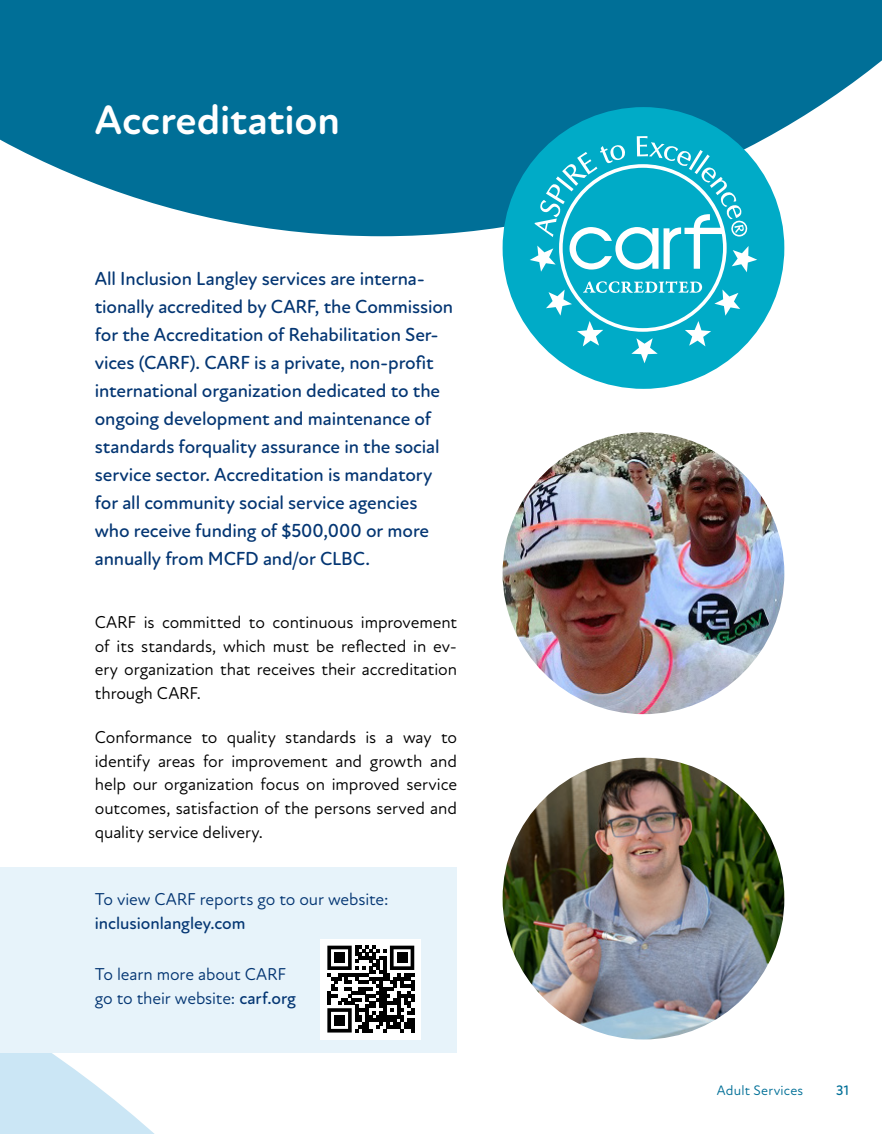
<style>
.page{position:relative;width:882px;height:1134px;background:#fff}
.page>*{position:absolute;margin:0;border:0;box-sizing:border-box;transform-origin:0 0}
.t1{font:700 42px "New Atten Round";letter-spacing:-.005em;color:#fff}
.t2{font:500 19.25px/28px "New Atten Round";letter-spacing:-.01em;color:#043673}
.t3{font:17.5px/23.6px "New Atten Round";letter-spacing:-.005em;color:#000;text-align:justify}
.t4{font:17.5px/23.6px "New Atten Round";letter-spacing:-.005em;color:#043673}
.t5{font:500 17.5px "New Atten Round";letter-spacing:-.005em;color:#043673}
.t6{font:14px "New Atten Round";letter-spacing:.015em;color:#006f97}
.t7{font:500 14px "New Atten Round";color:#006f97}
.s1{font-weight:500}
</style>
<div class="page">
<svg style="left:0;top:866px;width:509px;height:268px"></svg>
<svg style="left:0;top:0;width:882px;height:236px;background:#2684a6"></svg>
<div style="left:503px;top:107px;width:281px;height:282px;background:#00abc7;border-radius:50%"></div>
<svg style="left:530px;top:136px;width:227px;height:227px"></svg>
<div style="left:0;top:867px;width:457px;height:186px;background:#e7f3fa"></div>
<div style="left:320px;top:939px;width:101px;height:101px;background:#fff"></div>
<svg style="left:327px;top:946px;width:87px;height:87px"></svg>
<div style="left:334px;top:953px;width:11px;height:10px;background:#000"></div>
<div style="left:397px;top:953px;width:10px;height:10px;background:#000"></div>
<div style="left:334px;top:1015px;width:11px;height:11px;background:#000"></div>
<img style="left:503px;top:758px;width:281px;height:282px;border-radius:141px">
<img style="left:503px;top:432px;width:281px;height:282px;border-radius:141px">
<h1 class="t1" style="left:95px;top:95px;width:247px">Accreditation</h1>
<p class="t2" style="left:95px;top:265px;width:360px">All Inclusion Langley services are interna&shy;tionally accredited by CARF, the Commission for the Accreditation of Rehabilitation Ser&shy;vices (CARF). CARF is a private, non-profit international organization dedicated to the ongoing development and maintenance of standards forquality assurance in the social service sector. Accreditation is mandatory for all community social service agencies who receive funding of $500,000 or more annually from MCFD and/or CLBC.</p>
<p class="t3" style="left:95px;top:611px;width:364px">CARF is committed to continuous improvement of its standards, which must be reflected in ev&shy;ery organization that receives their accreditation through CARF.</p>
<p class="t3" style="left:95px;top:726px;width:364px">Conformance to quality standards is a way to identify areas for improvement and growth and help our organization focus on improved service outcomes, satisfaction of the persons served and quality service delivery.</p>
<p class="t4" style="left:95px;top:888px;width:295px">To view CARF reports go to our website:</p>
<p class="t5" style="left:95px;top:913px;width:152px">inclusionlangley.com</p>
<p class="t4" style="left:95px;top:963px;width:203px">To learn more about CARF go to their website: <span class="s1">carf.org</span></p>
<p class="t6" style="left:717px;top:1082px;width:88px">Adult Services</p>
<p class="t7" style="left:836px;top:1082px;width:14px">31</p>
</div>
